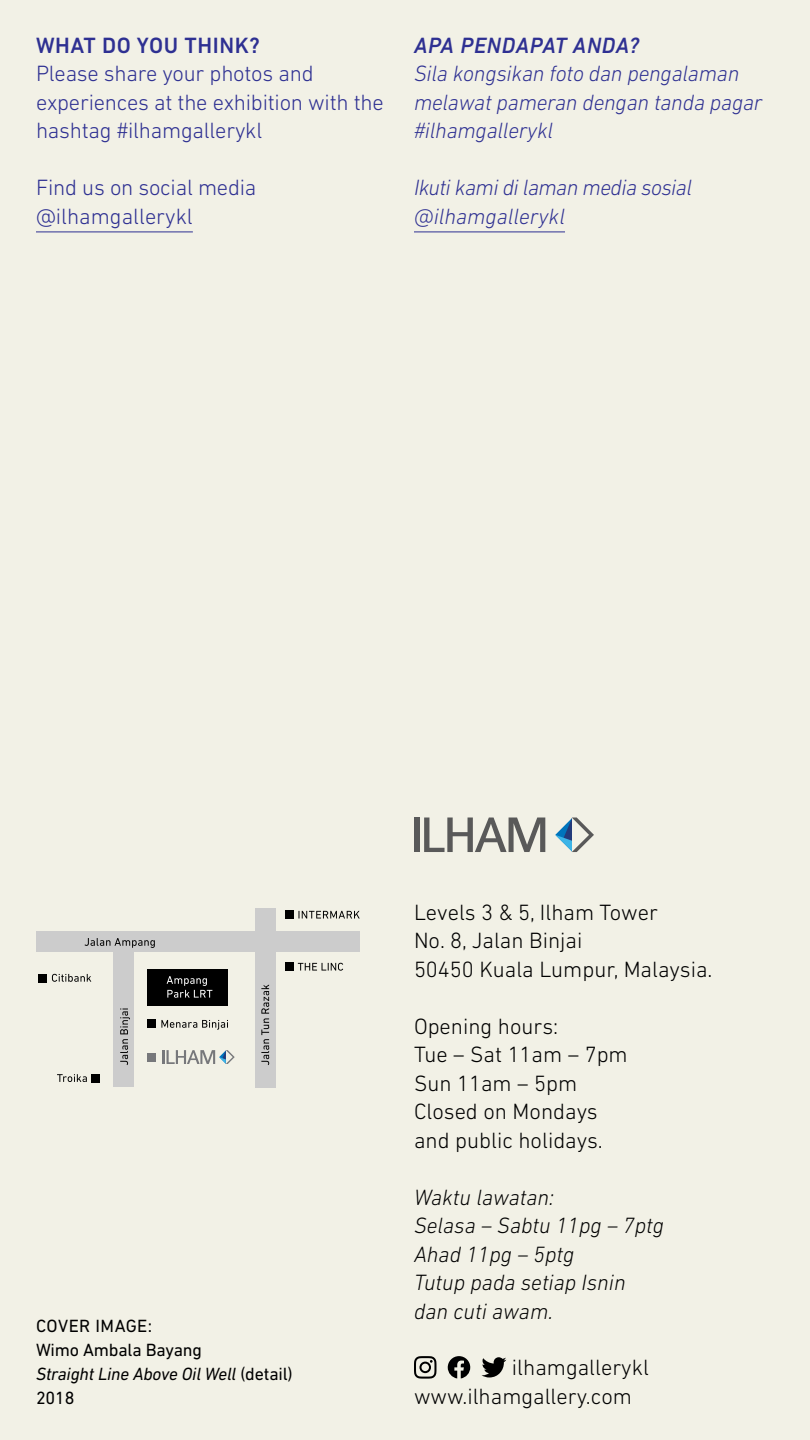
<style>
.page{position:relative;width:810px;height:1440px;background:#f2f1e6}
.page>*{position:absolute;margin:0;border:0;box-sizing:border-box;transform-origin:0 0}
.t1{font:300 22.5px/28.5px "DIN Next LT Pro";color:#000}
.t2{font:italic 300 22.5px/28.5px "DIN Next LT Pro";letter-spacing:-.01em;color:#2e3092}
.t3{font:300 22.5px/28.5px "DIN Next LT Pro";letter-spacing:-.01em;color:#2e3092}
.t4{font:italic 300 22.5px/28.5px "DIN Next LT Pro";color:#000}
.t5{font:italic 500 22.5px "DIN Next LT Pro";letter-spacing:.03em;color:#2e3092}
.t6{font:500 22.5px "DIN Next LT Pro";letter-spacing:.025em;color:#2e3092}
.t7{font:18px/24px "DIN Next LT Pro";letter-spacing:-.01em;color:#000}
.s1{font-style:italic}
</style>
<div class="page">
<div style="left:414px;top:818px;width:5px;height:34px;background:#595959"></div>
<svg style="left:424px;top:818px;width:121px;height:34px"></svg>
<svg style="left:555px;top:818px;width:39px;height:34px"></svg>
<svg style="left:448px;top:1356px;width:22px;height:22px"></svg>
<svg style="left:414px;top:1356px;width:23px;height:23px"></svg>
<svg style="left:481px;top:1357px;width:25px;height:20px"></svg>
<div style="left:148px;top:969px;width:80px;height:37px;background:#000"></div>
<div style="left:36px;top:931px;width:324px;height:21px;background:#ccc"></div>
<div style="left:255px;top:908px;width:21px;height:179px;background:#ccc"></div>
<div style="left:114px;top:941px;width:20px;height:146px;background:#ccc"></div>
<svg style="left:52px;top:974px;width:39px;height:8px"></svg>
<svg style="left:161px;top:1020px;width:67px;height:10px"></svg>
<svg style="left:167px;top:976px;width:45px;height:22px"></svg>
<svg style="left:57px;top:1074px;width:30px;height:8px"></svg>
<div style="left:39px;top:974px;width:8px;height:8px;background:#000"></div>
<div style="left:148px;top:1020px;width:8px;height:8px;background:#000"></div>
<div style="left:148px;top:1053px;width:8px;height:8px;background:#77787b"></div>
<div style="left:92px;top:1075px;width:8px;height:8px;background:#000"></div>
<svg style="left:85px;top:938px;width:70px;height:10px"></svg>
<svg style="left:261px;top:985px;width:8px;height:80px"></svg>
<svg style="left:120px;top:1009px;width:10px;height:56px"></svg>
<hr style="left:162px;top:1050px;width:3px;height:14px;background:#77787b">
<svg style="left:167px;top:1050px;width:68px;height:14px"></svg>
<div style="left:286px;top:911px;width:8px;height:8px;background:#000"></div>
<svg style="left:298px;top:911px;width:62px;height:8px"></svg>
<svg style="left:298px;top:963px;width:45px;height:8px"></svg>
<div style="left:286px;top:963px;width:8px;height:8px;background:#000"></div>
<hr style="left:36px;top:232px;width:157px;height:1px;background:#2e3092">
<hr style="left:414px;top:232px;width:151px;height:1px;background:#2e3092">
<p class="t6" style="left:36px;top:32px;width:226px">WHAT DO YOU THINK?</p>
<p class="t3" style="left:36px;top:59px;width:349px">Please share your photos and experiences at the exhibition with the hashtag #ilhamgallerykl</p>
<p class="t3" style="left:36px;top:173px;width:222px">Find us on social media @ilhamgallerykl</p>
<p class="t5" style="left:414px;top:32px;width:227px">APA PENDAPAT ANDA?</p>
<p class="t2" style="left:414px;top:59px;width:350px">Sila kongsikan foto dan pengalaman melawat pameran dengan tanda pagar #ilhamgallerykl</p>
<p class="t2" style="left:414px;top:173px;width:280px">Ikuti kami di laman media sosial @ilhamgallerykl</p>
<p class="t7" style="left:36px;top:1314px;width:258px">COVER IMAGE:<br>Wimo Ambala Bayang<br><span class="s1">Straight Line Above Oil Well</span> (detail)<br>2018</p>
<p class="t1" style="left:414px;top:897px;width:300px">Levels 3 &amp; 5, Ilham Tower<br>No. 8, Jalan Binjai<br>50450 Kuala Lumpur, Malaysia.</p>
<p class="t1" style="left:414px;top:1011px;width:215px">Opening hours:<br>Tue – Sat 11am – 7pm<br>Sun 11am – 5pm<br>Closed on Mondays and public holidays.</p>
<p class="t4" style="left:414px;top:1182px;width:252px">Waktu lawatan:<br>Selasa – Sabtu 11pg – 7ptg<br>Ahad 11pg – 5ptg<br>Tutup pada setiap Isnin dan cuti awam.</p>
<p class="t1" style="left:414px;top:1353px;width:236px;text-indent:98px">ilhamgallerykl www.ilhamgallery.com</p>
</div>
